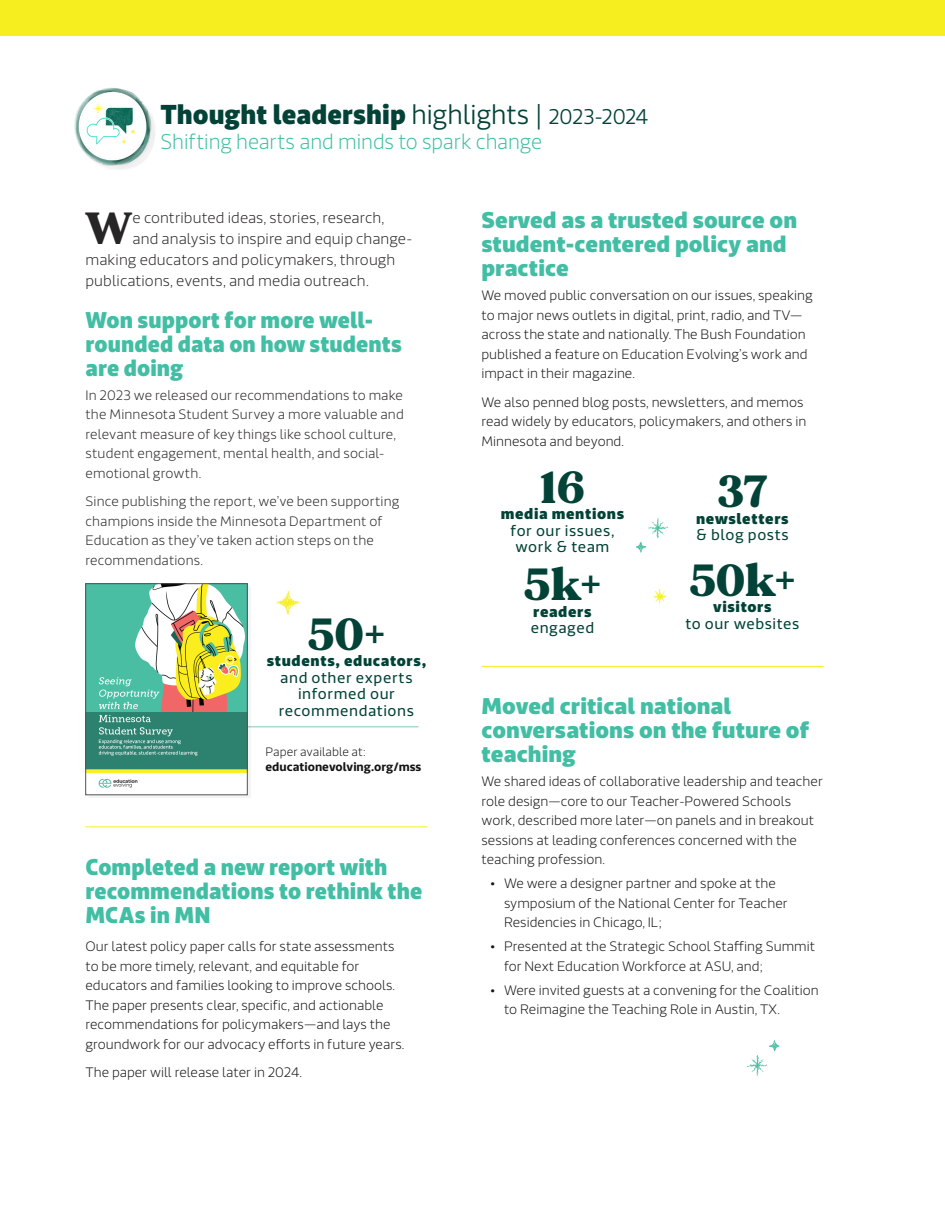
<style>
.page{position:relative;width:945px;height:1215px;background:#fff}
.page>*{position:absolute;margin:0;border:0;box-sizing:border-box;transform-origin:0 0}
.t1{font:900 45px "MADE Mirage";letter-spacing:.015em;color:#034237}
.t2{font:900 45px "MADE Mirage";color:#282526}
.t3{font:900 27px "Riona Sans";color:#034237;scale:.96 1}
.t4{font:900 22.5px/24px "Riona Sans";color:#41bea3;scale:.96 1}
.t5{font:900 22.5px/24px "Riona Sans";color:#41bea3}
.t6{font:200 21px "Riona Sans";letter-spacing:-.005em;color:#41bea3;scale:.96 1}
.t7{font:200 15px "Riona Sans";letter-spacing:.005em;color:#282526}
.t8{font:15px/16.5px "Riona Sans";letter-spacing:.035em;color:#034237;text-align:center}
.t9{font:900 15px/16.5px "Riona Sans";letter-spacing:.04em;color:#034237}
.t10{font:200 13.5px/19.5px "Riona Sans";color:#141414}
.t11{font:200 13.5px/19.5px "Riona Sans";letter-spacing:.01em;color:#282526}
.t12{font:700 12px/15px "Riona Sans";color:#141414}
.s1{font-weight:300}
.s2{font-weight:300;font-size:21px}
.s3{font-weight:900}
.s4{font-weight:200}
.s5{font-weight:400}
</style>
<div class="page">
<div style="left:79px;top:92px;width:77px;height:78px;background:#231f20;opacity:.1"></div>
<img style="left:72px;top:86px;width:81px;height:80px;border-radius:40px">
<hr style="left:86px;top:826px;width:342px;height:1px;background:#f7ee1f">
<div style="left:0;top:0;width:945px;height:36px;background:#f7ee1f"></div>
<img style="left:636px;top:518px;width:33px;height:86px">
<hr style="left:482px;top:666px;width:342px;height:1px;background:#f7ee1f">
<hr style="left:220px;top:726px;width:198px;height:2px;background:#aadbcd">
<div style="left:89px;top:587px;width:162px;height:211px;background:#231f20;opacity:.05"></div>
<img style="left:88px;top:586px;width:158px;height:207px">
<div style="left:86px;top:584px;width:162px;height:211px;border:1px solid #535252"></div>
<img style="left:275px;top:590px;width:27px;height:25px">
<img style="left:746px;top:1040px;width:34px;height:36px">
<p class="t3" style="left:160px;top:96px;width:510px">Thought leadership <span class="s1">highlights |</span> <span class="s2">2023-2024</span></p>
<p class="t6" style="left:160px;top:129px;width:399px">Shifting hearts and minds to spark change</p>
<p class="t2" style="left:85px;top:197px;width:49px">W</p>
<p class="t7" style="left:133px;top:209px;width:253px">e contributed ideas, stories, research,</p>
<p class="t7" style="left:133px;top:230px;width:281px">and analysis to inspire and equip change-</p>
<p class="t7" style="left:86px;top:251px;width:311px">making educators and policymakers, through</p>
<p class="t7" style="left:86px;top:272px;width:285px">publications, events, and media outreach.</p>
<p class="t4" style="left:86px;top:309px;width:331px">Won support for more well&shy;rounded data on how students are doing</p>
<p class="t11" style="left:86px;top:385px;width:320px">In 2023 we released our recommendations to make the Minnesota Student Survey a more valuable and relevant measure of key things like school culture, student engagement, mental health, and social&shy;emotional growth.</p>
<p class="t11" style="left:86px;top:492px;width:316px">Since publishing the report, we’ve been supporting champions inside the Minnesota Department of Education as they’ve taken action steps on the recommendations.</p>
<p class="t1" style="left:308px;top:604px;width:79px">50+</p>
<p class="t8" style="left:267px;top:653px;width:161px"><span class="s3">students, educators, </span>and other experts informed our recommendations</p>
<p class="t12" style="left:266px;top:745px;width:158px"><span class="s4">Paper available at: </span>educationevolving.org/mss</p>
<p class="t4" style="left:86px;top:856px;width:353px">Completed a new report with recommendations to rethink the<br>MCAs in MN</p>
<p class="t10" style="left:86px;top:937px;width:320px">Our latest policy paper calls for state assessments to be more timely, relevant, and equitable for educators and families looking to improve schools.<br>The paper presents clear, specific, and actionable recommendations for policymakers—and lays the groundwork for our advocacy efforts in future years.</p>
<p class="t10" style="left:86px;top:1063px;width:218px">The paper will release later in 2024.</p>
<p class="t5" style="left:482px;top:209px;width:317px">Served as a trusted source on student-centered policy and practice</p>
<p class="t10" style="left:482px;top:286px;width:333px">We moved public conversation on our issues, speaking to major news outlets in digital, print, radio, and TV— across the state and nationally. The Bush Foundation published a feature on Education Evolving’s work and impact in their magazine.</p>
<p class="t10" style="left:482px;top:393px;width:326px">We also penned blog posts, newsletters, and memos read widely by educators, policymakers, and others in<br>Minnesota and beyond.</p>
<p class="t1" style="left:540px;top:457px;width:46px">16</p>
<p class="t8" style="left:501px;top:506px;width:125px"><span class="s3">media mentions </span>for our issues, work &amp; team</p>
<p class="t1" style="left:717px;top:461px;width:52px">37</p>
<p class="t9" style="left:696px;top:511px;width:94px">newsletters <span class="s5">&amp; blog posts</span></p>
<p class="t1" style="left:524px;top:554px;width:79px">5k+</p>
<p class="t9" style="left:531px;top:604px;width:65px">readers <span class="s5">engaged</span></p>
<p class="t1" style="left:689px;top:550px;width:108px">50k+</p>
<p class="t8" style="left:685px;top:599px;width:116px"><span class="s3">visitors<br></span>to our websites</p>
<p class="t5" style="left:482px;top:695px;width:329px">Moved critical national conversations on the future of teaching</p>
<p class="t10" style="left:482px;top:772px;width:343px">We shared ideas of collaborative leadership and teacher role design—core to our Teacher-Powered Schools work, described more later—on panels and in breakout sessions at leading conferences concerned with the teaching profession.</p>
<p class="t10" style="left:504px;top:874px;width:285px;text-indent:-14px">• We were a designer partner and spoke at the symposium of the National Center for Teacher<br>Residencies in Chicago, IL;</p>
<p class="t10" style="left:504px;top:937px;width:313px;text-indent:-14px">• Presented at the Strategic School Staffing Summit for Next Education Workforce at ASU, and;</p>
<p class="t10" style="left:504px;top:981px;width:316px;text-indent:-14px">• Were invited guests at a convening for the Coalition to Reimagine the Teaching Role in Austin, TX.</p>
</div>
